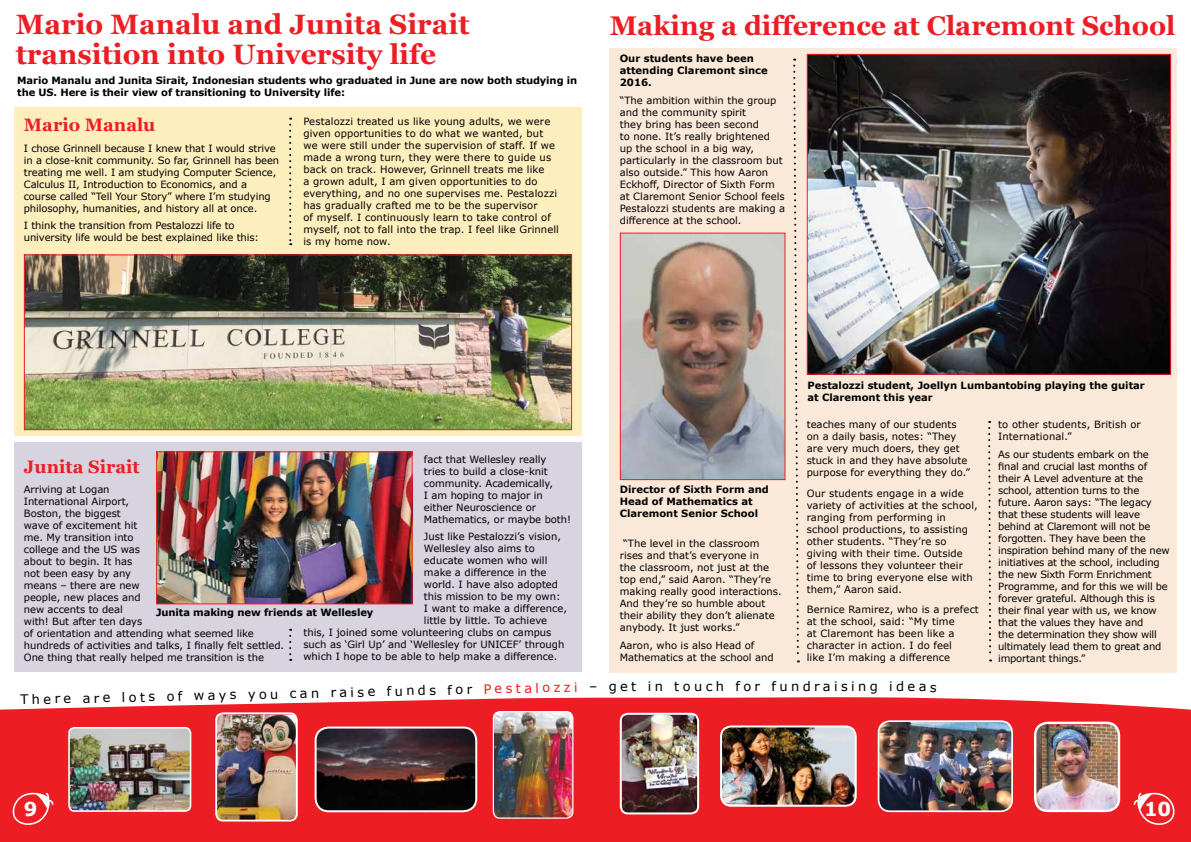
<style>
.page{position:relative;width:1191px;height:842px;background:#fff}
.page>*{position:absolute;margin:0;border:0;box-sizing:border-box;transform-origin:0 0}
.t1{font:700 28px/30px "Georgia";color:#ed1d24}
.t2{font:700 27px "Georgia";color:#ed1d24}
.t3{font:700 19.2px "Verdana";color:#fff}
.t4{font:700 18px "Georgia";color:#ed1d24}
.t5{font:13px "Verdana";letter-spacing:.26em;color:#000}
.t6{font:10px/12px "Verdana";color:#000}
.t7{font:10px/12px "Verdana";letter-spacing:-.02em;color:#000}
.t8{font:700 10px/12px "Verdana";color:#000}
.s1{color:#ed1d24}
</style>
<div class="page">
<svg style="left:0;top:697px;width:1191px;height:145px;background:#ee2b32"></svg>
<svg style="left:12px;top:791px;width:42px;height:35px"></svg>
<svg style="left:1132px;top:791px;width:43px;height:35px;background:#ef4248"></svg>
<div style="left:14px;top:443px;width:567px;height:229px;background:#d7d3df"></div>
<div style="left:14px;top:107px;width:567px;height:328px;background:#fdeebd"></div>
<svg style="left:289px;top:629px;width:2px;height:32px"></svg>
<img style="left:158px;top:453px;width:252px;height:149px">
<div style="left:156px;top:451px;width:256px;height:153px;border:1px solid #ed1d24"></div>
<img style="left:26px;top:256px;width:544px;height:172px">
<div style="left:24px;top:254px;width:548px;height:176px;border:1px solid #ed1d24"></div>
<svg style="left:289px;top:118px;width:2px;height:127px"></svg>
<img style="left:216px;top:714px;width:81px;height:106px">
<div style="left:215px;top:712px;width:83px;height:109px;border:2px solid #fff;border-radius:7px"></div>
<img style="left:69px;top:728px;width:121px;height:83px">
<div style="left:68px;top:727px;width:123px;height:85px;border:2px solid #fff;border-radius:5px"></div>
<img style="left:316px;top:727px;width:160px;height:84px">
<div style="left:315px;top:726px;width:162px;height:86px;border:2px solid #fff;border-radius:13px"></div>
<img style="left:493px;top:712px;width:80px;height:106px">
<div style="left:493px;top:711px;width:80px;height:108px;border:1px solid #fff;border-radius:6px"></div>
<img style="left:879px;top:721px;width:132px;height:90px">
<div style="left:877px;top:720px;width:136px;height:92px;border:2px solid #fff;border-radius:11px"></div>
<img style="left:1035px;top:724px;width:84px;height:87px">
<div style="left:1034px;top:722px;width:86px;height:90px;border:2px solid #fff;border-radius:12px"></div>
<img style="left:622px;top:714px;width:76px;height:99px">
<div style="left:620px;top:713px;width:79px;height:101px;border:2px solid #fff;border-radius:7px"></div>
<img style="left:721px;top:726px;width:134px;height:79px">
<div style="left:720px;top:725px;width:136px;height:82px;border:2px solid #fff;border-radius:10px"></div>
<div style="left:609px;top:49px;width:567px;height:624px;background:#fae9d9"></div>
<svg style="left:793px;top:59px;width:7px;height:603px"></svg>
<svg style="left:988px;top:421px;width:4px;height:240px"></svg>
<img style="left:622px;top:235px;width:161px;height:243px">
<div style="left:620px;top:233px;width:165px;height:247px;border:1px solid #ed1d24"></div>
<img style="left:808px;top:56px;width:361px;height:317px">
<div style="left:806px;top:54px;width:365px;height:321px;border:1px solid #ed1d24"></div>
<h1 class="t1" style="left:16px;top:8px;width:455px">Mario Manalu and Junita Sirait transition into University life</h1>
<p class="t8" style="left:17px;top:75px;width:561px">Mario Manalu and Junita Sirait, Indonesian students who graduated in June are now both studying in the US. Here is their view of transitioning to University life:</p>
<h3 class="t4" style="left:24px;top:111px;width:133px">Mario Manalu</h3>
<p class="t6" style="left:24px;top:142px;width:257px">I chose Grinnell because I knew that I would strive in a close-knit community. So far, Grinnell has been treating me well. I am studying Computer Science, Calculus II, Introduction to Economics, and a course called “Tell Your Story” where I’m studying philosophy, humanities, and history all at once.</p>
<p class="t6" style="left:24px;top:220px;width:237px">I think the transition from Pestalozzi life to university life would be best explained like this:</p>
<p class="t6" style="left:303px;top:116px;width:257px">Pestalozzi treated us like young adults, we were given opportunities to do what we wanted, but we were still under the supervision of staff. If we made a wrong turn, they were there to guide us back on track. However, Grinnell treats me like<br>a grown adult, I am given opportunities to do everything, and no one supervises me. Pestalozzi has gradually crafted me to be the supervisor<br>of myself. I continuously learn to take control of myself, not to fall into the trap. I feel like Grinnell is my home now.</p>
<h2 class="t2" style="left:609px;top:6px;width:567px">Making a difference at Claremont School</h2>
<p class="t8" style="left:620px;top:52px;width:149px">Our students have been attending Claremont since<br>2016.</p>
<p class="t6" style="left:620px;top:94px;width:167px">“The ambition within the group and the community spirit<br>they bring has been second<br>to none. It’s really brightened<br>up the school in a big way, particularly in the classroom but also outside.” This how Aaron<br>Eckhoff, Director of Sixth Form at Claremont Senior School feels<br>Pestalozzi students are making a difference at the school.</p>
<p class="t6" style="left:424px;top:453px;width:149px">fact that Wellesley really<br>tries to build a close-knit community. Academically,<br>I am hoping to major in either Neuroscience or<br>Mathematics, or maybe both!</p>
<p class="t6" style="left:424px;top:531px;width:139px">Just like Pestalozzi’s vision,</p>
<p class="t6" style="left:424px;top:543px;width:112px">Wellesley also aims to</p>
<p class="t6" style="left:424px;top:555px;width:125px">educate women who will</p>
<p class="t6" style="left:424px;top:567px;width:124px">make a difference in the</p>
<p class="t6" style="left:424px;top:579px;width:136px">world. I have also adopted</p>
<p class="t6" style="left:424px;top:591px;width:138px">this mission to be my own:</p>
<p class="t6" style="left:424px;top:603px;width:145px">I want to make a difference,</p>
<p class="t6" style="left:424px;top:615px;width:125px">little by little. To achieve</p>
<p class="t6" style="left:303px;top:627px;width:249px">this, I joined some volunteering clubs on campus</p>
<p class="t6" style="left:303px;top:639px;width:262px">such as ‘Girl Up’ and ‘Wellesley for UNICEF’ through</p>
<p class="t6" style="left:303px;top:651px;width:256px">which I hope to be able to help make a difference.</p>
<h3 class="t4" style="left:24px;top:453px;width:117px">Junita Sirait</h3>
<p class="t6" style="left:24px;top:484px;width:262px">Arriving at Logan<br>International Airport,<br>Boston, the biggest<br>wave of excitement hit<br>me. My transition into<br>college and the US was<br>about to begin. It has<br>not been easy by any<br>means – there are new<br>people, new places and<br>new accents to deal<br>with! But after ten days<br>of orientation and attending what seemed like hundreds of activities and talks, I finally felt settled.<br>One thing that really helped me transition is the</p>
<p class="t8" style="left:156px;top:607px;width:219px">Junita making new friends at Wellesley</p>
<p class="t8" style="left:620px;top:483px;width:150px">Director of Sixth Form and<br>Head of Mathematics at<br>Claremont Senior School</p>
<p class="t6" style="left:620px;top:537px;width:163px;text-indent:4px">“The level in the classroom rises and that’s everyone in<br>the classroom, not just at the top end,” said Aaron. “They’re making really good interactions.<br>And they’re so humble about their ability they don’t alienate anybody. It just works.”</p>
<p class="t6" style="left:620px;top:639px;width:155px">Aaron, who is also Head of<br>Mathematics at the school and</p>
<p class="t8" style="left:807px;top:380px;width:339px">Pestalozzi student, Joellyn Lumbantobing playing the guitar at Claremont this year</p>
<p class="t6" style="left:806px;top:419px;width:165px">teaches many of our students on a daily basis, notes: “They are very much doers, they get stuck in and they have absolute purpose for everything they do.”</p>
<p class="t6" style="left:806px;top:487px;width:173px">Our students engage in a wide variety of activities at the school, ranging from performing in school productions, to assisting other students. “They’re so giving with their time. Outside<br>of lessons they volunteer their time to bring everyone else with them,” Aaron said.</p>
<p class="t6" style="left:806px;top:604px;width:174px">Bernice Ramirez, who is a prefect at the school, said: “My time<br>at Claremont has been like a character in action. I do feel<br>like I’m making a difference</p>
<p class="t6" style="left:998px;top:419px;width:144px">to other students, British or<br>International.”</p>
<p class="t7" style="left:998px;top:448px;width:173px">As our students embark on the final and crucial last months of their A Level adventure at the school, attention turns to the future. Aaron says: “The legacy that these students will leave behind at Claremont will not be forgotten. They have been the inspiration behind many of the new initiatives at the school, including the new Sixth Form Enrichment<br>Programme, and for this we will be forever grateful. Although this is their final year with us, we know that the values they have and<br>the determination they show will ultimately lead them to great and important things.”</p>
<h3 class="t5" style="left:20px;top:690px;width:559px;rotate:-1deg">There are lots of ways you can raise funds for <span class="s1">Pestalozzi</span></h3>
<h3 class="t5" style="left:589px;top:678px;width:339px">– get in touch for fundraising idea</h3>
<h3 class="t3" style="left:24px;top:796px;width:15px">9</h3>
<h3 class="t3" style="left:1144px;top:796px;width:29px">10</h3>
</div>
